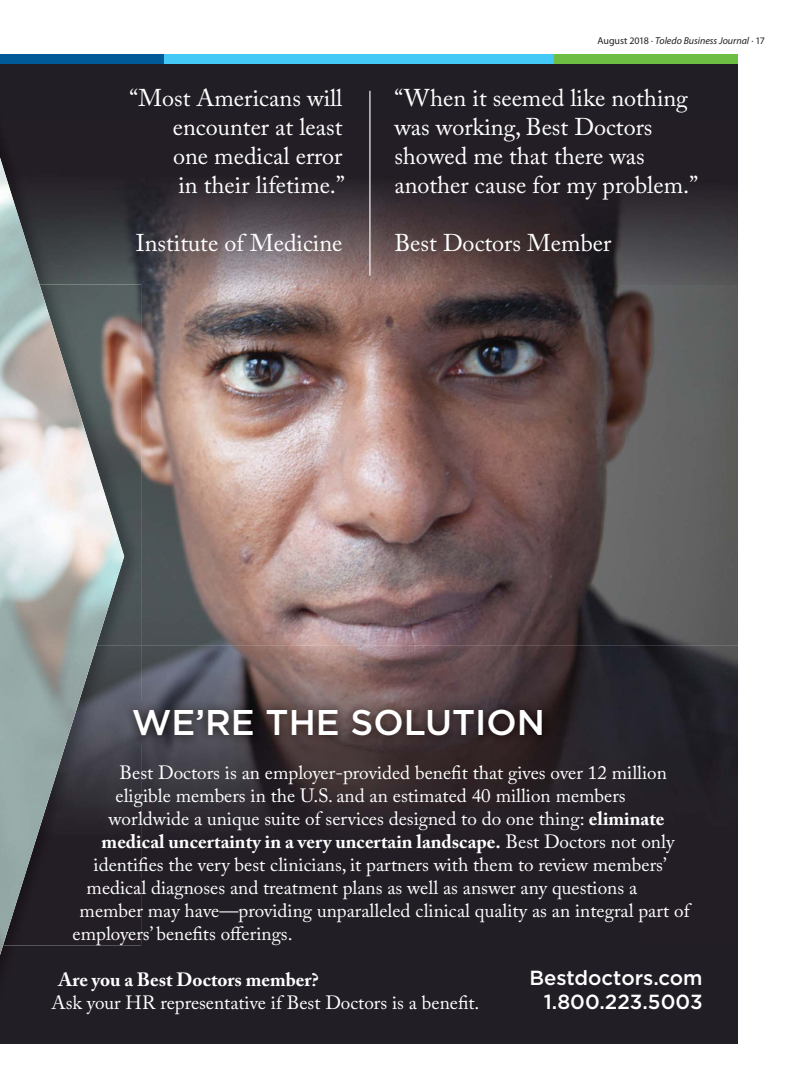
<style>
.page{position:relative;width:792px;height:1080px;background:#fff}
.page>*{position:absolute;margin:0;border:0;box-sizing:border-box;transform-origin:0 0}
.t1{font:500 35.7px "Gotham";color:#fff}
.t2{font:24.1px/29px "Adobe Caslon Pro";color:#fff;text-align:justify}
.t3{font:500 20.4px/24.5px "Gotham";color:#fff;text-align:right}
.t4{font:19.1px "Adobe Caslon Pro";color:#fff}
.t5{font:700 19.1px "Adobe Caslon Pro";color:#fff}
.t6{font:italic 10px "Myriad Pro";color:#231f20}
.s1{font-style:normal}
.s2{font-weight:700}
.s3{font-weight:400}
</style>
<div class="page">
<img style="left:141px;top:285px;width:597px;height:361px">
<div style="left:141px;top:945px;width:597px;height:99px;background:#221e25"></div>
<img style="left:124px;top:646px;width:614px;height:299px">
<div style="left:141px;top:63px;width:597px;height:56px;background:#221e25"></div>
<img style="left:141px;top:119px;width:597px;height:166px">
<img style="left:0;top:63px;width:141px;height:222px">
<img style="left:124px;top:285px;width:17px;height:361px">
<div style="left:0;top:945px;width:141px;height:99px;background:#221e25"></div>
<img style="left:0;top:157px;width:124px;height:798px">
<div style="left:0;top:54px;width:164px;height:9px;background:#005a97"></div>
<div style="left:164px;top:54px;width:398px;height:9px;background:#44c8f5"></div>
<div style="left:554px;top:54px;width:184px;height:9px;background:#6ebe44"></div>
<img style="left:124px;top:701px;width:427px;height:44px">
<hr style="left:369px;top:91px;width:2px;height:185px;background:#fff">
<p class="t2" style="left:173px;top:86px;width:174px;text-indent:-43px">“Most Americans will encounter at least one medical error in their lifetime.”</p>
<p class="t2" style="left:136px;top:231px;width:208px">Institute of Medicine</p>
<p class="t6" style="left:598px;top:36px;width:169px"><span class="s1">August 2018 ·</span> Toledo Business Journal <span class="s1">· 17</span></p>
<p class="t2" style="left:394px;top:86px;width:305px;text-align:left">“When it seemed like nothing was working, Best Doctors showed me that there was another cause for my problem.”</p>
<p class="t2" style="left:394px;top:231px;width:218px">Best Doctors Member</p>
<h1 class="t1" style="left:132px;top:702px;width:415px">WE’RE THE SOLUTION</h1>
<p class="t4" style="left:120px;top:765px;width:549px">Best Doctors is an employer-provided benefit that gives over 12 million</p>
<p class="t4" style="left:116px;top:788px;width:512px">eligible members in the U.S. and an estimated 40 million members</p>
<p class="t4" style="left:109px;top:811px;width:557px">worldwide a unique suite of services designed to do one thing: <span class="s2">eliminate</span></p>
<p class="t5" style="left:102px;top:830px;width:575px">medical uncertainty in a very uncertain landscape. <span class="s3">Best Doctors not only</span></p>
<p class="t4" style="left:94px;top:857px;width:575px">identifies the very best clinicians, it partners with them to review members’</p>
<p class="t4" style="left:87px;top:880px;width:552px">medical diagnoses and treatment plans as well as answer any questions a</p>
<p class="t4" style="left:80px;top:903px;width:612px">member may have—providing unparalleled clinical quality as an integral part of</p>
<p class="t4" style="left:73px;top:926px;width:222px">employers’ benefits offerings.</p>
<p class="t5" style="left:59px;top:968px;width:262px">Are you a Best Doctors member?</p>
<p class="t4" style="left:52px;top:995px;width:429px">Ask your HR representative if Best Doctors is a benefit.</p>
<p class="t3" style="left:529px;top:965px;width:175px">Bestdoctors.com<br>1.800.223.5003</p>
</div>
